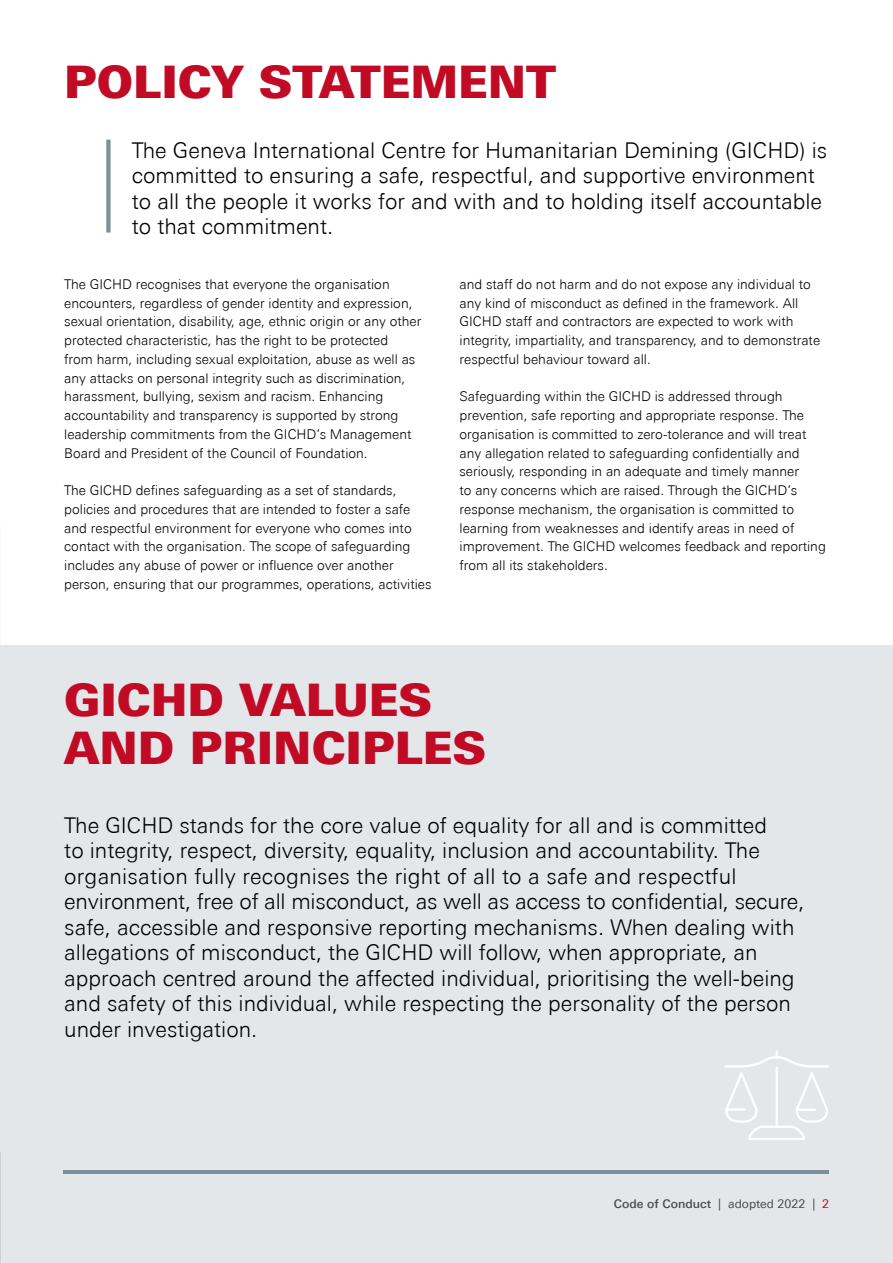
<style>
.page{position:relative;width:893px;height:1263px;background:#fff}
.page>*{position:absolute;margin:0;border:0;box-sizing:border-box;transform-origin:0 0}
.t1{font:900 45px/48px "Univers Next Pro";color:#c10b25}
.t2{font:300 21.75px/25.5px "Univers Next Pro";color:#000}
.t3{font:300 13.5px/18.8px "Univers Next Pro";color:#000}
.t4{font:500 12px "Univers Next Pro";color:#4a4a49}
.s1{font-weight:400}
.s2{font-weight:400;color:#c10b25}
</style>
<div class="page">
<div style="left:0;top:645px;width:893px;height:618px;background:#e4e7ea"></div>
<svg style="left:724px;top:1050px;width:105px;height:90px"></svg>
<hr style="left:64px;top:1170px;width:765px;height:4px;background:#78919b">
<div style="left:106px;top:140px;width:5px;height:93px;background:#78919b"></div>
<h1 class="t1" style="left:64px;top:57px;width:493px">POLICY STATEMENT</h1>
<h2 class="t2" style="left:132px;top:137px;width:697px">The Geneva International Centre for Humanitarian Demining (GICHD) is committed to ensuring a safe, respectful, and supportive environment to all the people it works for and with and to holding itself accountable to that commitment.</h2>
<p class="t3" style="left:64px;top:275px;width:359px">The GICHD recognises that everyone the organisation encounters, regardless of gender identity and expression, sexual orientation, disability, age, ethnic origin or any other protected characteristic, has the right to be protected<br>from harm, including sexual exploitation, abuse as well as any attacks on personal integrity such as discrimination, harassment, bullying, sexism and racism. Enhancing accountability and transparency is supported by strong leadership commitments from the GICHD’s Management Board and President of the Council of Foundation.</p>
<p class="t3" style="left:64px;top:481px;width:369px">The GICHD defines safeguarding as a set of standards, policies and procedures that are intended to foster a safe and respectful environment for everyone who comes into contact with the organisation. The scope of safeguarding includes any abuse of power or influence over another person, ensuring that our programmes, operations, activities</p>
<p class="t3" style="left:459px;top:275px;width:362px">and staff do not harm and do not expose any individual to any kind of misconduct as defined in the framework. All GICHD staff and contractors are expected to work with integrity, impartiality, and transparency, and to demonstrate respectful behaviour toward all.</p>
<p class="t3" style="left:459px;top:387px;width:368px">Safeguarding within the GICHD is addressed through prevention, safe reporting and appropriate response. The organisation is committed to zero-tolerance and will treat any allegation related to safeguarding confidentially and seriously, responding in an adequate and timely manner<br>to any concerns which are raised. Through the GICHD’s response mechanism, the organisation is committed to learning from weaknesses and identify areas in need of improvement. The GICHD welcomes feedback and reporting from all its stakeholders.</p>
<h1 class="t1" style="left:64px;top:675px;width:423px">GICHD VALUES<br>AND PRINCIPLES</h1>
<p class="t2" style="left:64px;top:812px;width:742px">The GICHD stands for the core value of equality for all and is committed<br>to integrity, respect, diversity, equality, inclusion and accountability. The organisation fully recognises the right of all to a safe and respectful environment, free of all misconduct, as well as access to confidential, secure, safe, accessible and responsive reporting mechanisms. When dealing with allegations of misconduct, the GICHD will follow, when appropriate, an approach centred around the affected individual, prioritising the well-being and safety of this individual, while respecting the personality of the person under investigation.</p>
<p class="t4" style="left:614px;top:1197px;width:217px">Code of Conduct <span class="s1">| adopted 2022 |</span> <span class="s2">2</span></p>
</div>
